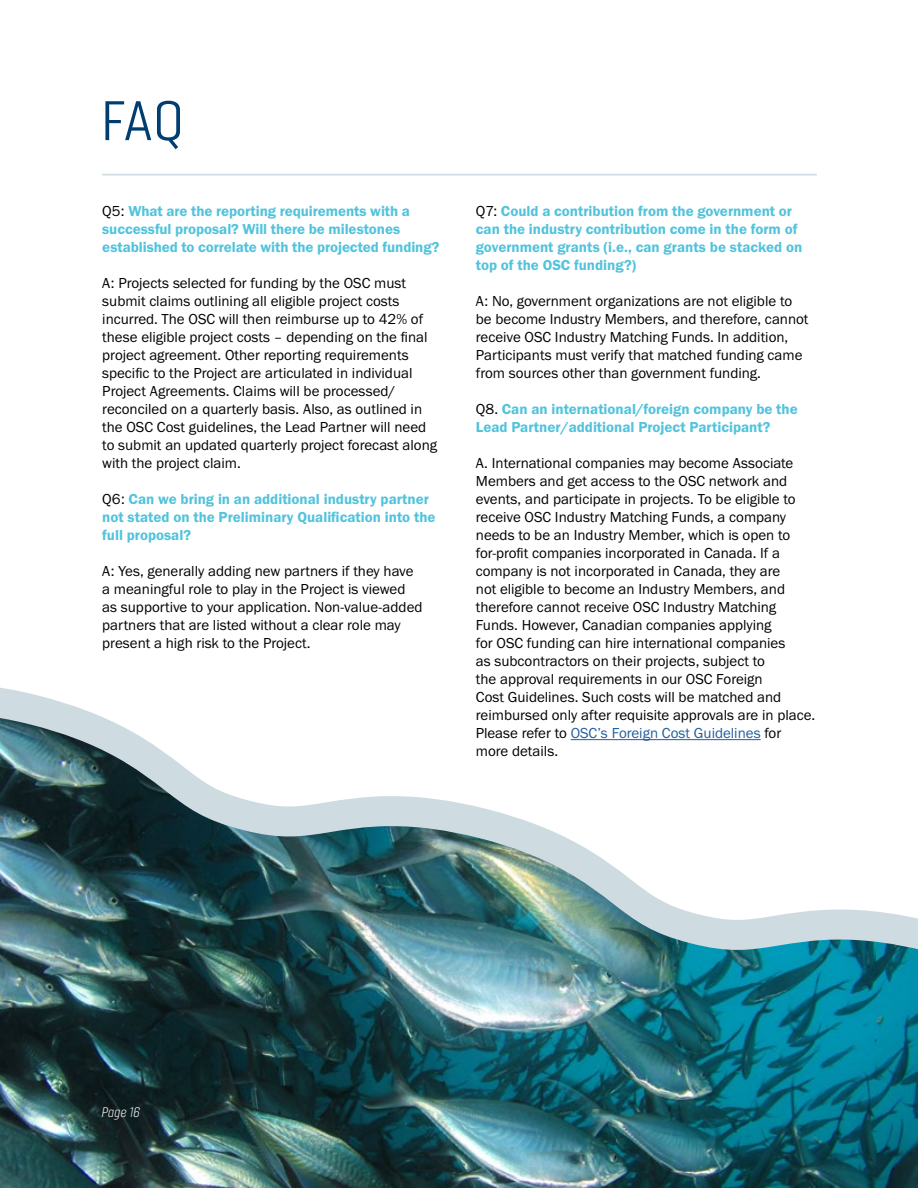
<style>
.page{position:relative;width:918px;height:1188px;background:#fff}
.page>*{position:absolute;margin:0;border:0;box-sizing:border-box;transform-origin:0 0}
.t1{font:54px "Gineso Nor Boo";color:#003d70}
.t2{font:15px/18px "Franklin Gothic URW Boo";color:#000}
.t3{font:15px/18px "Franklin Gothic URW Dem";color:#51c3dc}
.t4{font:13.5px "Gineso Nor Lig It";color:#fff}
.s1{font-family:"Franklin Gothic URW Boo";color:#000}
.s2{color:#215e9e}
</style>
<div class="page">
<hr style="left:102px;top:174px;width:715px;height:2px;background:#cedce1">
<img style="left:0;top:1023px;width:918px;height:165px">
<img style="left:0;top:687px;width:918px;height:336px">
<hr style="left:571px;top:739px;width:190px;height:1px;background:#215e9e">
<h1 class="t1" style="left:101px;top:87px;width:84px">FAQ</h1>
<p class="t3" style="left:102px;top:202px;width:339px"><span class="s1">Q5:</span> What are the reporting requirements with a successful proposal? Will there be milestones established to correlate with the projected funding?</p>
<p class="t2" style="left:102px;top:274px;width:336px">A: Projects selected for funding by the OSC must submit claims outlining all eligible project costs incurred. The OSC will then reimburse up to 42% of these eligible project costs – depending on the final project agreement. Other reporting requirements specific to the Project are articulated in individual Project Agreements. Claims will be processed/ reconciled on a quarterly basis. Also, as outlined in the OSC Cost guidelines, the Lead Partner will need to submit an updated quarterly project forecast along with the project claim.</p>
<p class="t3" style="left:102px;top:490px;width:335px"><span class="s1">Q6:</span> Can we bring in an additional industry partner not stated on the Preliminary Qualification into the full proposal?</p>
<p class="t2" style="left:102px;top:562px;width:322px">A: Yes, generally adding new partners if they have a meaningful role to play in the Project is viewed as supportive to your application. Non-value-added partners that are listed without a clear role may present a high risk to the Project.</p>
<p class="t3" style="left:476px;top:202px;width:328px"><span class="s1">Q7:</span> Could a contribution from the government or can the industry contribution come in the form of government grants (i.e., can grants be stacked on top of the OSC funding?)</p>
<p class="t2" style="left:476px;top:292px;width:334px">A: No, government organizations are not eligible to be become Industry Members, and therefore, cannot receive OSC Industry Matching Funds. In addition, Participants must verify that matched funding came from sources other than government funding.</p>
<p class="t3" style="left:476px;top:400px;width:323px"><span class="s1">Q8.</span> Can an international/foreign company be the<br>Lead Partner/additional Project Participant?</p>
<p class="t2" style="left:476px;top:454px;width:341px">A. International companies may become Associate Members and get access to the OSC network and events, and participate in projects. To be eligible to receive OSC Industry Matching Funds, a company needs to be an Industry Member, which is open to for-profit companies incorporated in Canada. If a company is not incorporated in Canada, they are<br>not eligible to become an Industry Members, and therefore cannot receive OSC Industry Matching Funds. However, Canadian companies applying<br>for OSC funding can hire international companies<br>as subcontractors on their projects, subject to<br>the approval requirements in our OSC Foreign<br>Cost Guidelines. Such costs will be matched and reimbursed only after requisite approvals are in place.<br>Please refer to <span class="s2">OSC’s Foreign Cost Guidelines</span> for more details.</p>
<p class="t4" style="left:102px;top:1104px;width:40px">Page 16</p>
</div>
